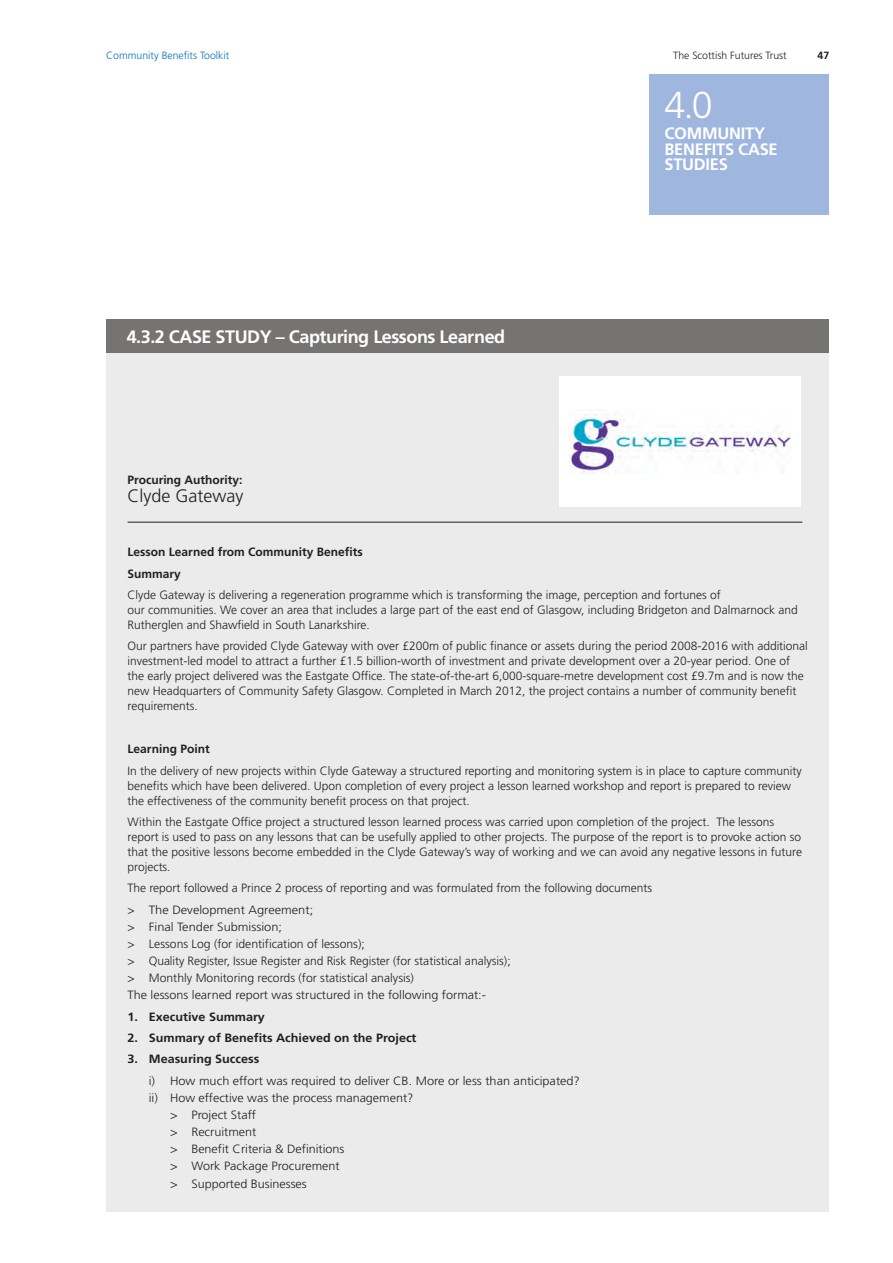
<style>
.page{position:relative;width:893px;height:1263px;background:#fff}
.page>*{position:absolute;margin:0;border:0;box-sizing:border-box;transform-origin:0 0}
.t1{font:300 37.5px "Frutiger";color:#fff}
.t2{font:700 18px "Frutiger";letter-spacing:-.025em;color:#fff}
.t3{font:300 18px "Frutiger";color:#231f20}
.t4{font:700 16.5px/15.5px "Frutiger";letter-spacing:-.015em;color:#fff}
.t5{font:300 12px/15px "Frutiger";color:#231f20}
.t6{font:300 12px "Frutiger";color:#231f20;scale:1.05 1}
.t7{font:700 12px "Frutiger";color:#231f20;scale:1.05 1}
.t8{font:700 12px/21.5px "Frutiger";color:#231f20}
.t9{font:300 10.5px "Frutiger";color:#0671ba}
.t10{font:300 10.5px "Frutiger";color:#231f20}
.t11{font:700 10.5px "Frutiger";color:#231f20}
</style>
<div class="page">
<div style="left:106px;top:335px;width:723px;height:877px;background:#ebebeb"></div>
<div style="left:106px;top:319px;width:723px;height:33px;background:#767473"></div>
<hr style="left:128px;top:522px;width:674px;height:1px;background:#231f20">
<div style="left:559px;top:376px;width:241px;height:131px;background:#fff"></div>
<img style="left:570px;top:412px;width:221px;height:61px">
<div style="left:649px;top:74px;width:180px;height:141px;background:#9fb6de"></div>
<p class="t9" style="left:106px;top:51px;width:124px">Community Benefits Toolkit</p>
<p class="t10" style="left:673px;top:51px;width:115px">The Scottish Futures Trust</p>
<p class="t11" style="left:817px;top:51px;width:13px">47</p>
<h2 class="t2" style="left:127px;top:329px;width:380px">4.3.2 CASE STUDY – Capturing Lessons Learned</h2>
<p class="t8" style="left:128px;top:470px;width:116px">Procuring Authority:</p>
<h2 class="t3" style="left:128px;top:488px;width:117px">Clyde Gateway</h2>
<h1 class="t1" style="left:664px;top:89px;width:50px">4.0</h1>
<h3 class="t4" style="left:664px;top:127px;width:115px">COMMUNITY<br>BENEFITS CASE<br>STUDIES</h3>
<p class="t8" style="left:128px;top:542px;width:237px">Lesson Learned from Community Benefits<br>Summary</p>
<p class="t5" style="left:128px;top:588px;width:672px">Clyde Gateway is delivering a regeneration programme which is transforming the image, perception and fortunes of<br>our communities. We cover an area that includes a large part of the east end of Glasgow, including Bridgeton and Dalmarnock and<br>Rutherglen and Shawfield in South Lanarkshire.</p>
<p class="t5" style="left:128px;top:640px;width:682px">Our partners have provided Clyde Gateway with over £200m of public finance or assets during the period 2008-2016 with additional investment-led model to attract a further £1.5 billion-worth of investment and private development over a 20-year period. One of the early project delivered was the Eastgate Office. The state-of-the-art 6,000-square-metre development cost £9.7m and is now the new Headquarters of Community Safety Glasgow. Completed in March 2012, the project contains a number of community benefit requirements.</p>
<p class="t8" style="left:128px;top:739px;width:84px">Learning Point</p>
<p class="t5" style="left:128px;top:764px;width:676px">In the delivery of new projects within Clyde Gateway a structured reporting and monitoring system is in place to capture community benefits which have been delivered. Upon completion of every project a lesson learned workshop and report is prepared to review the effectiveness of the community benefit process on that project.</p>
<p class="t5" style="left:128px;top:815px;width:676px">Within the Eastgate Office project a structured lesson learned process was carried upon completion of the project. The lessons report is used to pass on any lessons that can be usefully applied to other projects. The purpose of the report is to provoke action so that the positive lessons become embedded in the Clyde Gateway’s way of working and we can avoid any negative lessons in future projects.</p>
<p class="t5" style="left:128px;top:878px;width:526px;line-height:21.3px">The report followed a Prince 2 process of reporting and was formulated from the following documents &gt; The Development Agreement;</p>
<p class="t5" style="left:128px;top:919px;width:385px;line-height:17.1px">&gt; Final Tender Submission;<br>&gt; Lessons Log (for identification of lessons);<br>&gt; Quality Register, Issue Register and Risk Register (for statistical analysis); &gt; Monthly Monitoring records (for statistical analysis)<br>The lessons learned report was structured in the following format:-</p>
<p class="t7" style="left:128px;top:1012px;width:132px">1. Executive Summary</p>
<p class="t7" style="left:128px;top:1033px;width:277px">2. Summary of Benefits Achieved on the Project</p>
<p class="t7" style="left:128px;top:1054px;width:127px">3. Measuring Success</p>
<p class="t6" style="left:149px;top:1076px;width:412px">i) How much effort was required to deliver CB. More or less than anticipated?</p>
<p class="t6" style="left:149px;top:1093px;width:254px">ii) How effective was the process management?</p>
<p class="t6" style="left:170px;top:1110px;width:83px">&gt; Project Staff</p>
<p class="t6" style="left:170px;top:1127px;width:84px">&gt; Recruitment</p>
<p class="t6" style="left:170px;top:1144px;width:168px">&gt; Benefit Criteria &amp; Definitions</p>
<p class="t6" style="left:170px;top:1161px;width:163px">&gt; Work Package Procurement</p>
<p class="t6" style="left:170px;top:1179px;width:132px">&gt; Supported Businesses</p>
</div>
